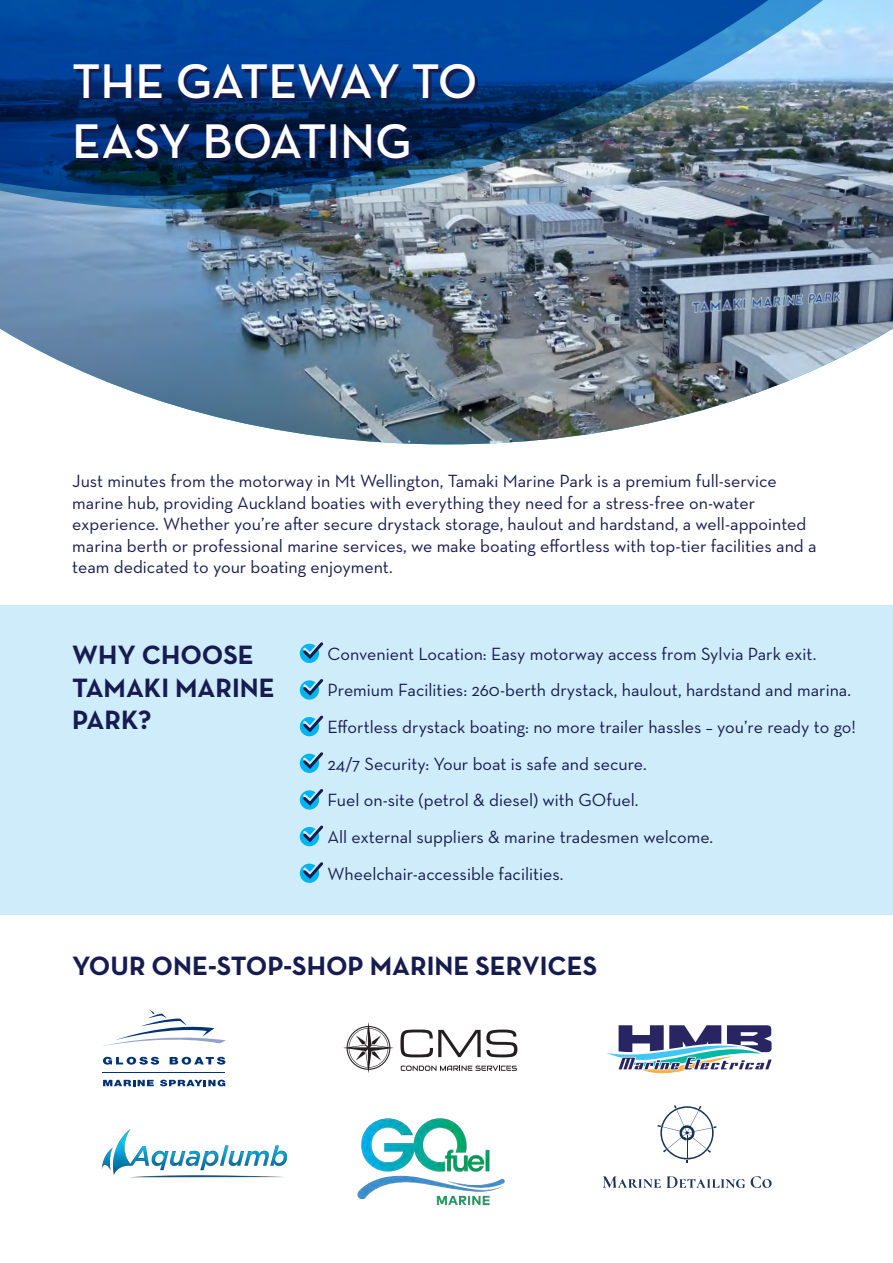
<style>
.page{position:relative;width:893px;height:1263px;background:#fff}
.page>*{position:absolute;margin:0;border:0;box-sizing:border-box;transform-origin:0 0}
.t1{font:600 49.5px/59.4px "Neutraface Text";letter-spacing:-.01em;color:#fff}
.t2{font:700 27px/32.4px "Neutraface Text";color:#171c50}
.t3{font:18px/21.6px "Neutraface Text";color:#171c50}
</style>
<div class="page">
<div style="left:0;top:605px;width:893px;height:309px;background:#cfecfa"></div>
<img style="left:0;top:221px;width:893px;height:223px">
<img style="left:0;top:210px;width:893px;height:11px">
<svg style="left:300px;top:644px;width:19px;height:19px"></svg>
<svg style="left:300px;top:642px;width:24px;height:19px"></svg>
<svg style="left:300px;top:680px;width:19px;height:20px"></svg>
<svg style="left:300px;top:679px;width:24px;height:19px"></svg>
<svg style="left:300px;top:717px;width:19px;height:19px"></svg>
<svg style="left:300px;top:715px;width:23px;height:19px"></svg>
<svg style="left:300px;top:754px;width:19px;height:19px"></svg>
<svg style="left:300px;top:752px;width:24px;height:19px"></svg>
<svg style="left:300px;top:790px;width:19px;height:20px"></svg>
<svg style="left:300px;top:789px;width:24px;height:19px"></svg>
<svg style="left:300px;top:827px;width:19px;height:19px"></svg>
<svg style="left:300px;top:825px;width:23px;height:19px"></svg>
<svg style="left:300px;top:864px;width:19px;height:19px"></svg>
<svg style="left:300px;top:862px;width:24px;height:19px"></svg>
<svg style="left:103px;top:1009px;width:123px;height:37px"></svg>
<hr style="left:103px;top:1072px;width:122px;height:1px;background:#013374">
<svg style="left:103px;top:1057px;width:56px;height:8px"></svg>
<svg style="left:170px;top:1057px;width:55px;height:8px"></svg>
<svg style="left:103px;top:1080px;width:51px;height:6px"></svg>
<svg style="left:160px;top:1080px;width:65px;height:6px"></svg>
<svg style="left:343px;top:1022px;width:51px;height:51px"></svg>
<svg style="left:400px;top:1029px;width:117px;height:28px"></svg>
<svg style="left:401px;top:1065px;width:116px;height:6px"></svg>
<svg style="left:607px;top:1025px;width:165px;height:48px"></svg>
<img style="left:101px;top:1129px;width:187px;height:49px">
<svg style="left:603px;top:1176px;width:169px;height:12px"></svg>
<svg style="left:657px;top:1105px;width:59px;height:58px"></svg>
<img style="left:0;top:0;width:893px;height:210px">
<svg style="left:76px;top:67px;width:402px;height:94px"></svg>
<img style="left:357px;top:1118px;width:148px;height:87px">
<p class="t1" style="left:72px;top:51px;width:407px">THE GATEWAY TO<br>EASY BOATING</p>
<p class="t3" style="left:72px;top:470px;width:746px">Just minutes from the motorway in Mt Wellington, Tamaki Marine Park is a premium full-service marine hub, providing Auckland boaties with everything they need for a stress-free on-water experience. Whether you’re after secure drystack storage, haulout and hardstand, a well-appointed marina berth or professional marine services, we make boating effortless with top-tier facilities and a team dedicated to your boating enjoyment.</p>
<p class="t2" style="left:72px;top:638px;width:204px">WHY CHOOSE<br>TAMAKI MARINE<br>PARK?</p>
<p class="t3" style="left:327px;top:643px;width:491px">Convenient Location: Easy motorway access from Sylvia Park exit.</p>
<p class="t3" style="left:327px;top:679px;width:525px">Premium Facilities: 260-berth drystack, haulout, hardstand and marina.</p>
<p class="t3" style="left:327px;top:716px;width:530px">Effortless drystack boating: no more trailer hassles – you’re ready to go!</p>
<p class="t3" style="left:327px;top:752px;width:321px">24/7 Security: Your boat is safe and secure.</p>
<p class="t3" style="left:327px;top:789px;width:313px">Fuel on-site (petrol &amp; diesel) with GOfuel.</p>
<p class="t3" style="left:327px;top:826px;width:387px">All external suppliers &amp; marine tradesmen welcome.</p>
<p class="t3" style="left:327px;top:862px;width:238px">Wheelchair-accessible facilities.</p>
<p class="t2" style="left:72px;top:949px;width:527px">YOUR ONE-STOP-SHOP MARINE SERVICES</p>
</div>
